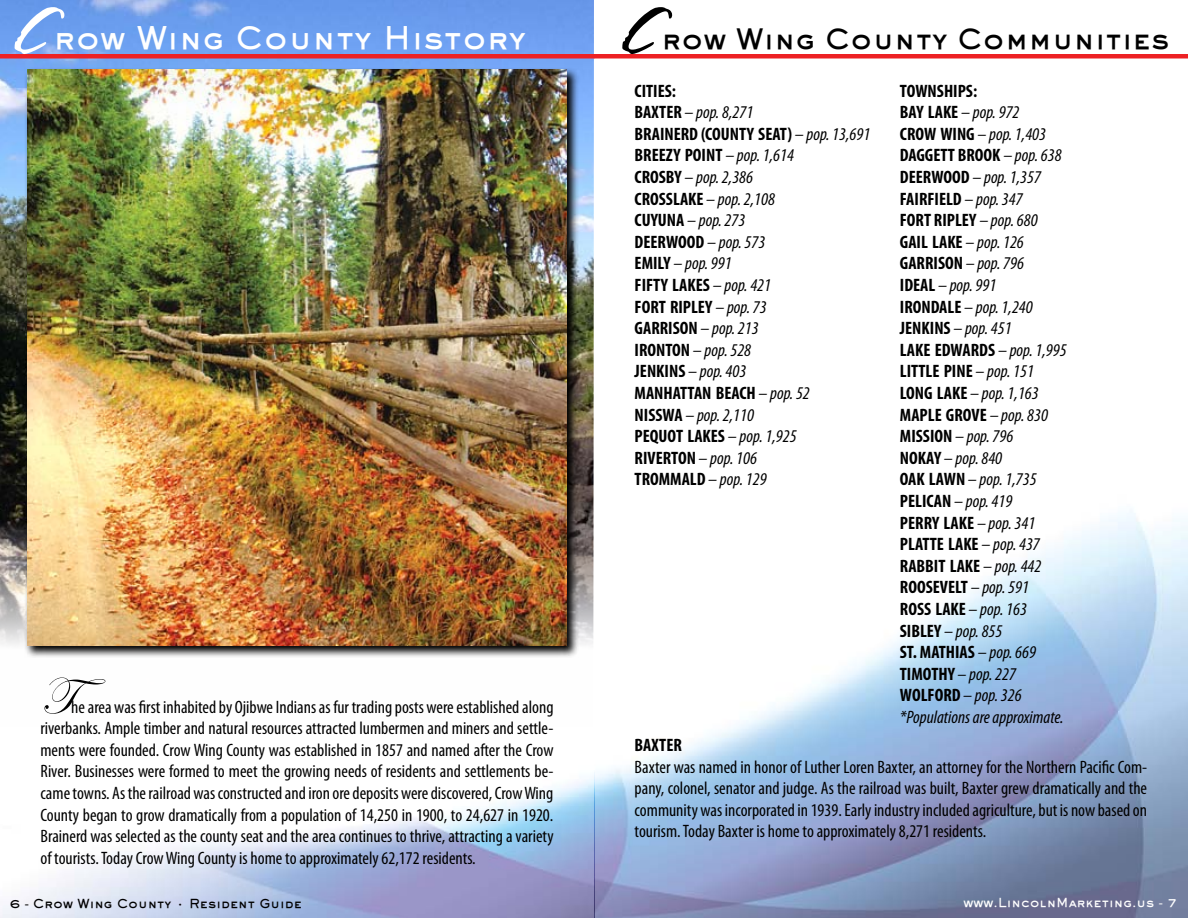
<style>
.page{position:relative;width:1188px;height:918px;background:#fff}
.page>*{position:absolute;margin:0;border:0;box-sizing:border-box;transform-origin:0 0}
.t1{font:700 60px "Lambo Hmk";color:#000}
.t2{font:52.5px "Edwardian Script ITC";color:#000}
.t3{font:800 30px "Gothic";color:#fff}
.t4{font:800 27px "Gothic";color:#000}
.t5{font:condensed 18px/21.6px "Myriad Pro";color:#000;text-align:justify}
.t6{font:italic condensed 18px/21.6px "Myriad Pro";color:#000}
.t7{font:700 condensed 18px/21.6px "Myriad Pro";color:#000}
.t8{font:800 12px "Gothic";color:#000}
.t9{font:800 12px "Gothic";color:#fff}
.s1{font-family:"Lambo Hmk";font-weight:700;font-size:60px}
.s2{font-weight:400;font-style:italic}
.s3{font-weight:700;font-style:normal}
</style>
<div class="page">
<img style="left:0;top:0;width:1188px;height:918px">
<hr style="left:594px;top:54px;width:594px;height:4px;background:#ed2124">
<img style="left:24px;top:67px;width:555px;height:590px">
<img style="left:27px;top:70px;width:540px;height:576px">
<hr style="left:0;top:54px;width:594px;height:4px;background:#ed2124">
<h3 class="t3" style="left:14px;top:18px;width:514px"><span class="s1">C</span>row Wing County History</h3>
<h2 class="t2" style="left:40px;top:668px;width:66px">T</h2>
<p class="t5" style="left:40px;top:696px;width:515px;text-indent:31px">he area was first inhabited by Ojibwe Indians as fur trading posts were established along riverbanks. Ample timber and natural resources attracted lumbermen and miners and settle&shy;ments were founded. Crow Wing County was established in 1857 and named after the Crow River. Businesses were formed to meet the growing needs of residents and settlements be&shy;came towns. As the railroad was constructed and iron ore deposits were discovered, Crow Wing County began to grow dramatically from a population of 14,250 in 1900, to 24,627 in 1920.<br>Brainerd was selected as the county seat and the area continues to thrive, attracting a variety of tourists. Today Crow Wing County is home to approximately 62,172 residents.</p>
<p class="t8" style="left:10px;top:895px;width:294px">6 - Crow Wing County • Resident Guide</p>
<h1 class="t1" style="left:621px;top:-9px;width:42px">C</h1>
<h3 class="t4" style="left:662px;top:21px;width:509px">row Wing County Communities</h3>
<p class="t7" style="left:635px;top:79px;width:237px">CITIES:<br>BAXTER <span class="s2">– pop. 8,271<br></span>BRAINERD (COUNTY SEAT) <span class="s2">– pop. 13,691<br></span>BREEZY POINT <span class="s2">– pop. 1,614<br></span>CROSBY <span class="s2">– pop. 2,386<br></span>CROSSLAKE <span class="s2">– pop. 2,108<br></span>CUYUNA <span class="s2">– pop. 273<br></span>DEERWOOD <span class="s2">– pop. 573<br></span>EMILY <span class="s2">– pop. 991<br></span>FIFTY LAKES <span class="s2">– pop. 421<br></span>FORT RIPLEY <span class="s2">– pop. 73<br></span>GARRISON <span class="s2">– pop. 213<br></span>IRONTON <span class="s2">– pop. 528<br></span>JENKINS <span class="s2">– pop. 403<br></span>MANHATTAN BEACH <span class="s2">– pop. 52<br></span>NISSWA <span class="s2">– pop. 2,110<br></span>PEQUOT LAKES <span class="s2">– pop. 1,925<br></span>RIVERTON <span class="s2">– pop. 106<br></span>TROMMALD <span class="s2">– pop. 129</span></p>
<p class="t6" style="left:900px;top:80px;width:168px"><span class="s3">TOWNSHIPS:<br>BAY LAKE</span> – pop. 972<br><span class="s3">CROW WING</span> – pop. 1,403<br><span class="s3">DAGGETT BROOK</span> – pop. 638<br><span class="s3">DEERWOOD</span> – pop. 1,357<br><span class="s3">FAIRFIELD</span> – pop. 347<br><span class="s3">FORT RIPLEY</span> – pop. 680<br><span class="s3">GAIL LAKE</span> – pop. 126<br><span class="s3">GARRISON</span> – pop. 796<br><span class="s3">IDEAL</span> – pop. 991<br><span class="s3">IRONDALE</span> – pop. 1,240<br><span class="s3">JENKINS</span> – pop. 451<br><span class="s3">LAKE EDWARDS</span> – pop. 1,995<br><span class="s3">LITTLE PINE</span> – pop. 151<br><span class="s3">LONG LAKE</span> – pop. 1,163<br><span class="s3">MAPLE GROVE</span> – pop. 830<br><span class="s3">MISSION</span> – pop. 796<br><span class="s3">NOKAY</span> – pop. 840<br><span class="s3">OAK LAWN</span> – pop. 1,735<br><span class="s3">PELICAN</span> – pop. 419<br><span class="s3">PERRY LAKE</span> – pop. 341<br><span class="s3">PLATTE LAKE</span> – pop. 437<br><span class="s3">RABBIT LAKE</span> – pop. 442<br><span class="s3">ROOSEVELT</span> – pop. 591<br><span class="s3">ROSS LAKE</span> – pop. 163<br><span class="s3">SIBLEY</span> – pop. 855<br><span class="s3">ST. MATHIAS</span> – pop. 669<br><span class="s3">TIMOTHY</span> – pop. 227<br><span class="s3">WOLFORD</span> – pop. 326 *Populations are approximate.</p>
<p class="t7" style="left:635px;top:734px;width:49px">BAXTER</p>
<p class="t5" style="left:635px;top:756px;width:514px">Baxter was named in honor of Luther Loren Baxter, an attorney for the Northern Pacific Com&shy;pany, colonel, senator and judge. As the railroad was built, Baxter grew dramatically and the community was incorporated in 1939. Early industry included agriculture, but is now based on tourism. Today Baxter is home to approximately 8,271 residents.</p>
<p class="t9" style="left:963px;top:895px;width:216px">www.LincolnMarketing.us - 7</p>
</div>
